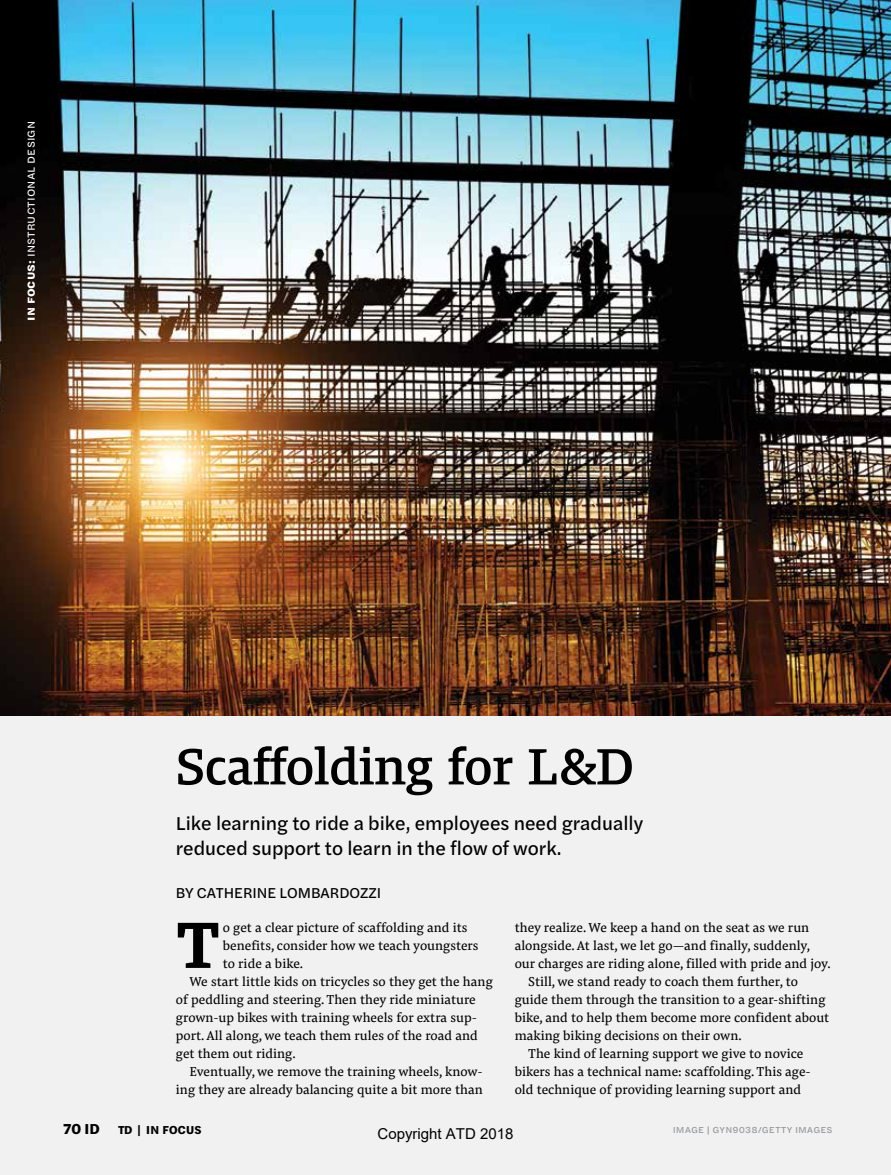
<style>
.page{position:relative;width:891px;height:1175px;background:#fff}
.page>*{position:absolute;margin:0;border:0;box-sizing:border-box;transform-origin:0 0}
.t1{font:700 67.2px "Harrison Serif Pro";color:#000}
.t2{font:500 52.5px "Harrison Serif Pro";color:#000}
.t3{font:19.5px/25.5px "Halyard Text";color:#000}
.t4{font:15px "Halyard Text";color:#000}
.t5{font:15px "Arial";color:#000}
.t6{font:700 15px "Halyard Text";color:#000}
.t7{font:13.5px "Pensum Pro";color:#000}
.t8{font:700 12px "Halyard Text";letter-spacing:.02em;color:#000}
.t9{font:10.5px "Halyard Micro";letter-spacing:.005em;color:#fff}
.t10{font:9px "Halyard Micro";color:#939598}
.s1{font-weight:700}
</style>
<div class="page">
<div style="left:0;top:0;width:891px;height:1174px;background:#f1f1f2"></div>
<img style="left:0;top:0;width:891px;height:716px">
<p class="t9" style="left:23px;top:321px;width:201px;rotate:-90deg"><span class="s1">IN FOCUS:</span> INSTRUCTIONAL DESIGN</p>
<h2 class="t2" style="left:176px;top:728px;width:460px">Scaffolding for L&amp;D</h2>
<h3 class="t3" style="left:176px;top:809px;width:469px">Like learning to ride a bike, employees need gradually reduced support to learn in the flow of work.</h3>
<p class="t4" style="left:176px;top:882px;width:207px">BY CATHERINE LOMBARDOZZI</p>
<h1 class="t1" style="left:176px;top:896px;width:46px">T</h1>
<p class="t7" style="left:223px;top:917px;width:246px">o get a clear picture of scaffolding and its</p>
<p class="t7" style="left:223px;top:935px;width:257px">benefits, consider how we teach youngsters</p>
<p class="t7" style="left:223px;top:953px;width:82px">to ride a bike.</p>
<p class="t7" style="left:189px;top:971px;width:305px">We start little kids on tricycles so they get the hang</p>
<p class="t7" style="left:176px;top:989px;width:301px">of peddling and steering. Then they ride miniature</p>
<p class="t7" style="left:176px;top:1007px;width:303px">grown-up bikes with training wheels for extra sup-</p>
<p class="t7" style="left:176px;top:1025px;width:303px">port. All along, we teach them rules of the road and</p>
<p class="t7" style="left:176px;top:1043px;width:121px">get them out riding.</p>
<p class="t7" style="left:189px;top:1061px;width:295px">Eventually, we remove the training wheels, know-</p>
<p class="t7" style="left:176px;top:1079px;width:308px">ing they are already balancing quite a bit more than</p>
<p class="t7" style="left:515px;top:917px;width:296px">they realize. We keep a hand on the seat as we run</p>
<p class="t7" style="left:515px;top:935px;width:297px">alongside. At last, we let go—and finally, suddenly,</p>
<p class="t7" style="left:515px;top:953px;width:317px">our charges are riding alone, filled with pride and joy.</p>
<p class="t7" style="left:528px;top:971px;width:271px">Still, we stand ready to coach them further, to</p>
<p class="t7" style="left:515px;top:989px;width:312px">guide them through the transition to a gear-shifting</p>
<p class="t7" style="left:515px;top:1007px;width:316px">bike, and to help them become more confident about</p>
<p class="t7" style="left:515px;top:1025px;width:228px">making biking decisions on their own.</p>
<p class="t7" style="left:528px;top:1043px;width:277px">The kind of learning support we give to novice</p>
<p class="t7" style="left:515px;top:1061px;width:298px">bikers has a technical name: scaffolding. This age-</p>
<p class="t7" style="left:515px;top:1079px;width:288px">old technique of providing learning support and</p>
<p class="t6" style="left:63px;top:1117px;width:38px">70 ID</p>
<p class="t8" style="left:118px;top:1121px;width:85px">TD | IN FOCUS</p>
<p class="t5" style="left:378px;top:1123px;width:137px">Copyright ATD 2018</p>
<p class="t10" style="left:673px;top:1123px;width:161px">IMAGE | GYN9038/GETTY IMAGES</p>
</div>
